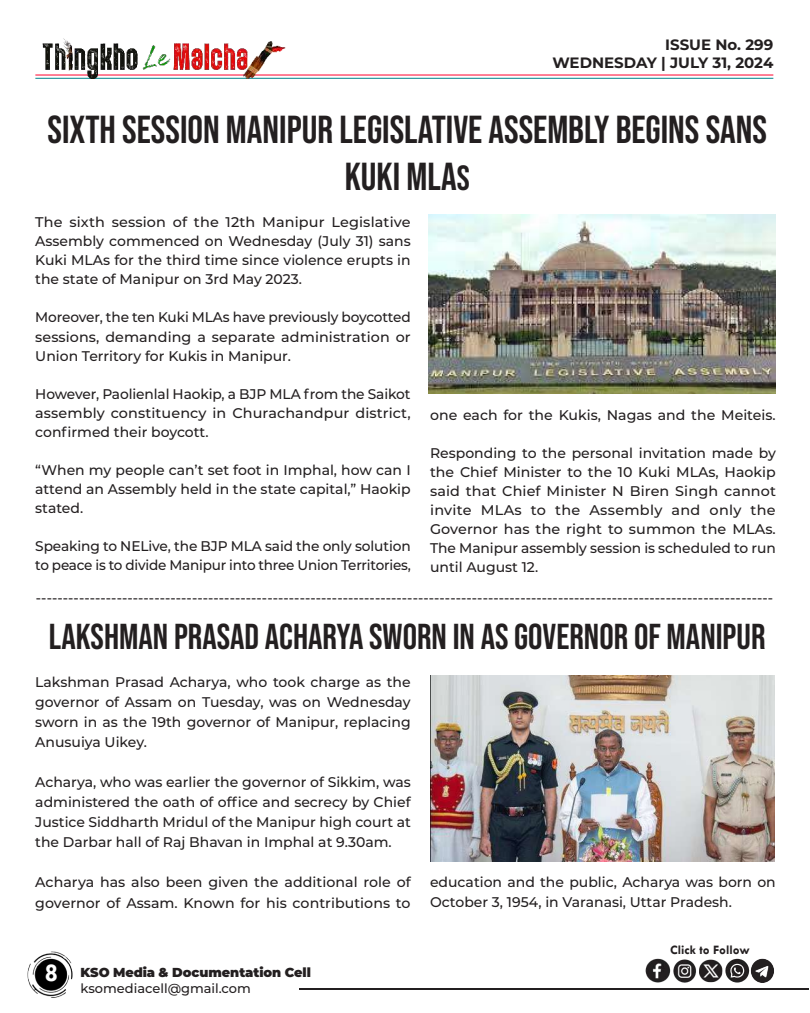
<style>
.page{position:relative;width:810px;height:1013px;background:#fff}
.page>*{position:absolute;margin:0;border:0;box-sizing:border-box;transform-origin:0 0}
.t1{font:39px/46.8px "Bebas Neue";color:#231f20;text-align:center}
.t2{font:36px "Bebas Neue";color:#231f20}
.t3{font:700 26px "Tw Cen";color:#fff}
.t4{font:700 15px/18px "Montserrat";color:#231f20;text-align:right}
.t5{font:500 14px/19px "Montserrat";color:#231f20;text-align:justify}
.t6{font:900 13px "Montserrat";letter-spacing:-.005em;color:#231f20}
.t7{font:500 13px "Montserrat";color:#231f20}
.t8{font:700 13px "Tw Cen";color:#231f20}
.s1{font-size:35px}
</style>
<div class="page">
<hr style="left:299px;top:988px;width:509px;height:1px;background:#231f20">
<img style="left:27px;top:951px;width:46px;height:47px">
<hr style="left:35px;top:74px;width:738px;height:1px;background:#ff002d">
<hr style="left:35px;top:78px;width:738px;height:1px;background:#00848b">
<img style="left:35px;top:38px;width:254px;height:41px">
<img style="left:645px;top:958px;width:129px;height:25px">
<img style="left:430px;top:675px;width:345px;height:186px">
<img style="left:428px;top:215px;width:348px;height:179px">
<p class="t4" style="left:552px;top:35px;width:222px">ISSUE No. 299<br>WEDNESDAY | JULY 31, 2024</p>
<h1 class="t1" style="left:48px;top:106px;width:721px">SIXTH SESSION MANIPUR LEGISLATIVE ASSEMBLY BEGINS SANS<br>KUKI MLA<span class="s1">S</span></h1>
<p class="t5" style="left:35px;top:212px;width:377px">The sixth session of the 12th Manipur Legislative Assembly commenced on Wednesday (July 31) sans Kuki MLAs for the third time since violence erupts in the state of Manipur on 3rd May 2023.</p>
<p class="t5" style="left:35px;top:307px;width:377px">Moreover, the ten Kuki MLAs have previously boycotted sessions, demanding a separate administration or Union Territory for Kukis in Manipur.</p>
<p class="t5" style="left:35px;top:383px;width:377px">However, Paolienlal Haokip, a BJP MLA from the Saikot assembly constituency in Churachandpur district, confirmed their boycott.</p>
<p class="t5" style="left:35px;top:459px;width:377px">“When my people can’t set foot in Imphal, how can I attend an Assembly held in the state capital,” Haokip stated.</p>
<p class="t5" style="left:35px;top:535px;width:377px">Speaking to NELive, the BJP MLA said the only solution to peace is to divide Manipur into three Union Territories,</p>
<p class="t5" style="left:430px;top:404px;width:347px">one each for the Kukis, Nagas and the Meiteis.</p>
<p class="t5" style="left:430px;top:442px;width:347px">Responding to the personal invitation made by the Chief Minister to the 10 Kuki MLAs, Haokip said that Chief Minister N Biren Singh cannot invite MLAs to the Assembly and only the Governor has the right to summon the MLAs.<br>The Manipur assembly session is scheduled to run until August 12.</p>
<p class="t5" style="left:773px;top:610px;width:739px;rotate:-180deg">-----------------------------------------------------------------------------------------------------------------------------------------</p>
<h2 class="t2" style="left:49px;top:615px;width:718px">LAKSHMAN PRASAD ACHARYA SWORN IN AS GOVERNOR OF MANIPUR</h2>
<p class="t5" style="left:35px;top:671px;width:377px;line-height:20px">Lakshman Prasad Acharya, who took charge as the governor of Assam on Tuesday, was on Wednesday sworn in as the 19th governor of Manipur, replacing Anusuiya Uikey.</p>
<p class="t5" style="left:35px;top:771px;width:377px;line-height:20px">Acharya, who was earlier the governor of Sikkim, was administered the oath of office and secrecy by Chief Justice Siddharth Mridul of the Manipur high court at the Darbar hall of Raj Bhavan in Imphal at 9.30am.</p>
<p class="t5" style="left:35px;top:871px;width:377px;line-height:20px">Acharya has also been given the additional role of governor of Assam. Known for his contributions to</p>
<h3 class="t3" style="left:44px;top:957px;width:15px">8</h3>
<p class="t6" style="left:81px;top:962px;width:232px">KSO Media &amp; Documentation Cell</p>
<p class="t7" style="left:81px;top:978px;width:172px">ksomediacell@gmail.com</p>
<p class="t5" style="left:430px;top:871px;width:347px;line-height:20px">education and the public, Acharya was born on<br>October 3, 1954, in Varanasi, Uttar Pradesh.</p>
<p class="t8" style="left:670px;top:942px;width:81px">Click to Follow</p>
</div>
